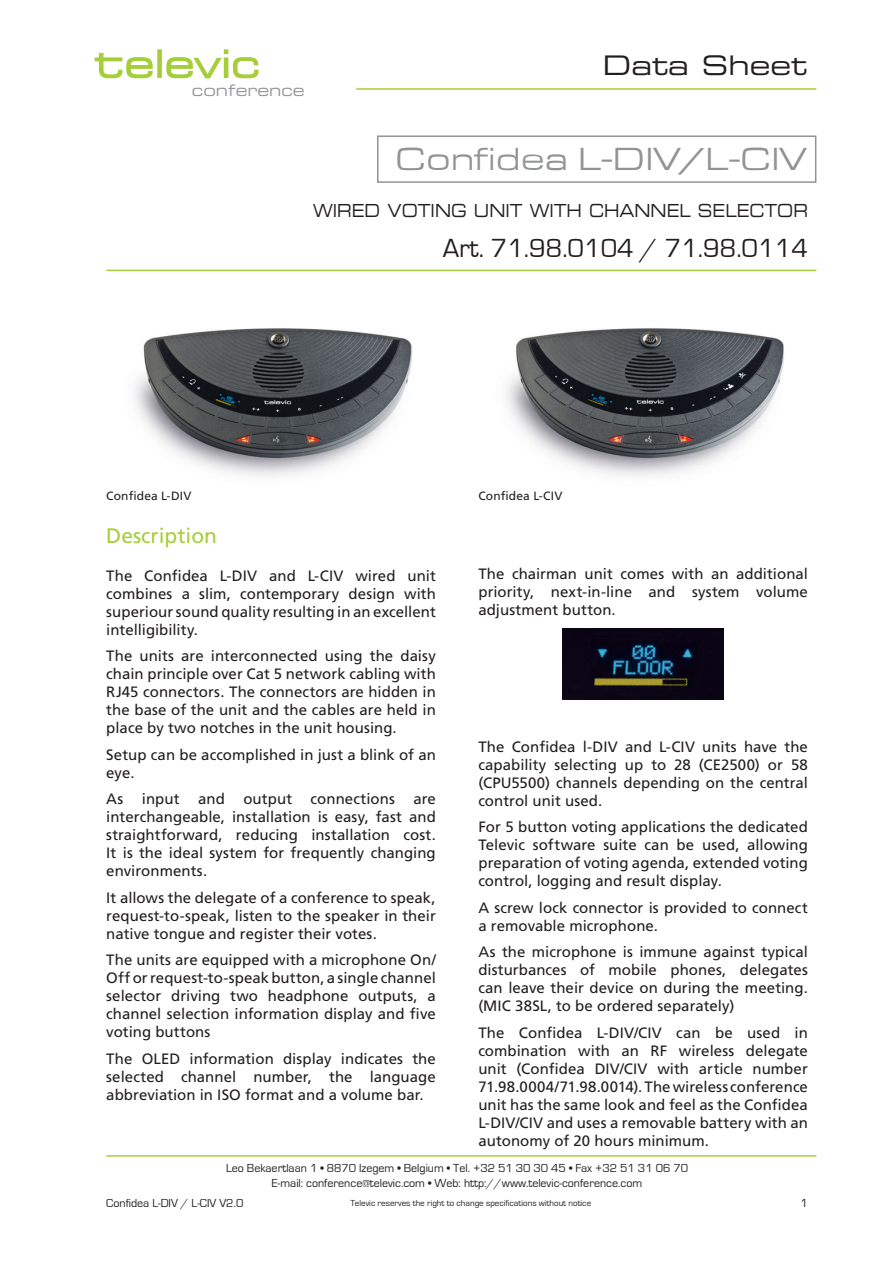
<style>
.page{position:relative;width:893px;height:1263px;background:#fff}
.page>*{position:absolute;margin:0;border:0;box-sizing:border-box;transform-origin:0 0}
.t1{font:33px "Eurostile Extended Roman DTC";color:#919396}
.Partnumber{font:27px "Eurostile";color:#231f20}
.t2{font:27px "Eurostile LT Std Ex 2";color:#231f20}
.t3{font:21px "Frutiger LT";color:#a6ce39}
.t4{font:18px "Eurostile LT Std Ex 2";color:#231f20;scale:.82 1}
.t5{font:15.9px "Eurostile LT Extended Two";color:#939598}
.Alineastijl_Doorlope{font:15px/18px "Frutiger LT";letter-spacing:.005em;color:#231f20;text-align:justify}
.Documentnaam{font:12px "Eurostile";color:#231f20}
.Alineastijl_Doorlope-2{font:12px "Frutiger LT";letter-spacing:.015em;color:#231f20}
.t6{font:9px "Eurostile";color:#231f20}
</style>
<div class="page">
<svg style="left:95px;top:49px;width:164px;height:29px"></svg>
<hr style="left:356px;top:88px;width:460px;height:2px;background:#a6ce39">
<hr style="left:106px;top:270px;width:710px;height:1px;background:#a6ce39">
<hr style="left:106px;top:1155px;width:710px;height:2px;background:#a6ce39">
<svg style="left:377px;top:135px;width:440px;height:48px"></svg>
<img style="left:506px;top:328px;width:278px;height:148px">
<img style="left:134px;top:328px;width:279px;height:148px">
<img style="left:562px;top:629px;width:162px;height:71px">
<p class="t5" style="left:192px;top:80px;width:114px">conference</p>
<p class="t2" style="left:603px;top:47px;width:206px">Data Sheet</p>
<p class="t1" style="left:395px;top:142px;width:413px">Confidea L-DIV/L-CIV</p>
<p class="t4" style="left:313px;top:198px;width:605px">WIRED VOTING UNIT WITH CHANNEL SELECTOR</p>
<p class="Partnumber" style="left:443px;top:233px;width:367px">Art. 71.98.0104 / 71.98.0114</p>
<p class="Alineastijl_Doorlope-2" style="left:106px;top:489px;width:87px">Confidea L-DIV</p>
<p class="Alineastijl_Doorlope-2" style="left:478px;top:489px;width:86px">Confidea L-CIV</p>
<p class="t3" style="left:106px;top:524px;width:112px">Description</p>
<p class="Alineastijl_Doorlope" style="left:106px;top:566px;width:331px">The Confidea L-DIV and L-CIV wired unit combines a slim, contemporary design with superiour sound quality resulting in an excellent intelligibility.</p>
<p class="Alineastijl_Doorlope" style="left:106px;top:647px;width:331px">The units are interconnected using the daisy chain principle over Cat 5 network cabling with RJ45 connectors. The connectors are hidden in the base of the unit and the cables are held in place by two notches in the unit housing.</p>
<p class="Alineastijl_Doorlope" style="left:106px;top:745px;width:331px">Setup can be accomplished in just a blink of an eye.</p>
<p class="Alineastijl_Doorlope" style="left:106px;top:790px;width:331px">As input and output connections are interchangeable, installation is easy, fast and straightforward, reducing installation cost.<br>It is the ideal system for frequently changing environments.</p>
<p class="Alineastijl_Doorlope" style="left:106px;top:888px;width:331px">It allows the delegate of a conference to speak, request-to-speak, listen to the speaker in their native tongue and register their votes.</p>
<p class="Alineastijl_Doorlope" style="left:106px;top:951px;width:331px">The units are equipped with a microphone On/ Off or request-to-speak button, a single channel selector driving two headphone outputs, a channel selection information display and five voting buttons</p>
<p class="Alineastijl_Doorlope" style="left:106px;top:1049px;width:331px">The OLED information display indicates the selected channel number, the language abbreviation in ISO format and a volume bar.</p>
<p class="Alineastijl_Doorlope" style="left:478px;top:565px;width:331px">The chairman unit comes with an additional priority, next-in-line and system volume adjustment button.</p>
<p class="Alineastijl_Doorlope" style="left:478px;top:737px;width:331px">The Confidea l-DIV and L-CIV units have the capability selecting up to 28 (CE2500) or 58 (CPU5500) channels depending on the central control unit used.</p>
<p class="Alineastijl_Doorlope" style="left:478px;top:818px;width:331px">For 5 button voting applications the dedicated Televic software suite can be used, allowing preparation of voting agenda, extended voting control, logging and result display.</p>
<p class="Alineastijl_Doorlope" style="left:478px;top:898px;width:331px">A screw lock connector is provided to connect a removable microphone.</p>
<p class="Alineastijl_Doorlope" style="left:478px;top:943px;width:331px">As the microphone is immune against typical disturbances of mobile phones, delegates can leave their device on during the meeting. (MIC 38SL, to be ordered separately)</p>
<p class="Alineastijl_Doorlope" style="left:478px;top:1023px;width:331px">The Confidea L-DIV/CIV can be used in combination with an RF wireless delegate unit (Confidea DIV/CIV with article number 71.98.0004/71.98.0014). The wireless conference unit has the same look and feel as the Confidea L-DIV/CIV and uses a removable battery with an autonomy of 20 hours minimum.</p>
<p class="Documentnaam" style="left:226px;top:1162px;width:464px">Leo Bekaertlaan 1 • 8870 Izegem • Belgium • Tel. +32 51 30 30 45 • Fax +32 51 31 06 70</p>
<p class="Documentnaam" style="left:272px;top:1176px;width:372px">E-mail: conference@televic.com • Web: http://www.televic-conference.com</p>
<p class="Documentnaam" style="left:106px;top:1197px;width:139px">Confidea L-DIV / L-CIV V2.0</p>
<p class="t6" style="left:350px;top:1198px;width:242px">Televic reserves the right to change specifications without notice</p>
<p class="Documentnaam" style="left:801px;top:1197px;width:9px">1</p>
</div>
